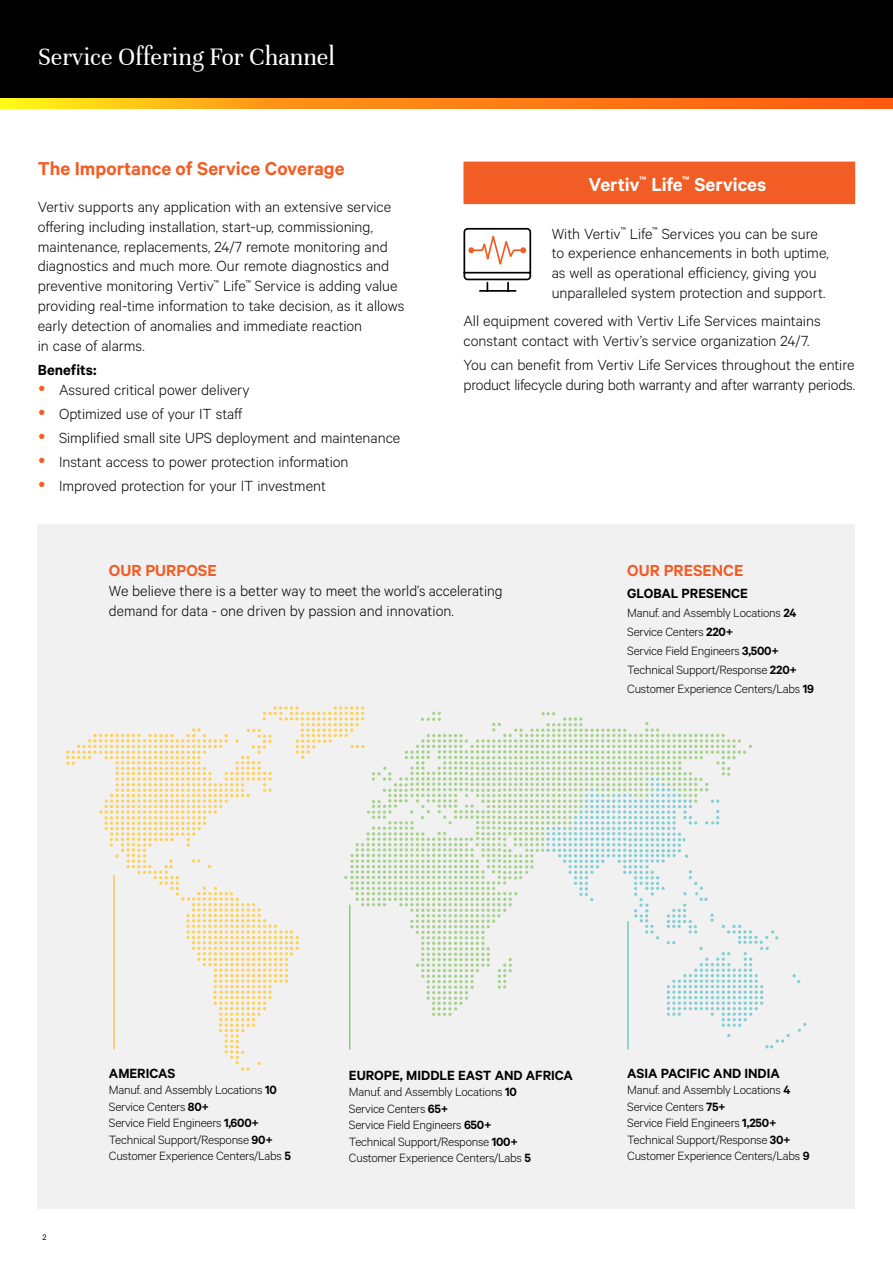
<style>
.page{position:relative;width:893px;height:1263px;background:#fff}
.page>*{position:absolute;margin:0;border:0;box-sizing:border-box;transform-origin:0 0}
.t1{font:27px "Unna";color:#fff;scale:.95 1}
.t2{font:600 21px "Calibre";color:#f15d24}
.t3{font:600 21px "Calibre";letter-spacing:-.005em;color:#fff}
.t4{font:600 18px "Calibre";color:#f15d24}
.t5{font:300 16.5px/19.8px "Calibre";letter-spacing:-.005em;color:#000}
.t6{font:600 16.5px "Calibre";color:#000}
.t7{font:600 15px "Calibre";color:#000}
.t8{font:300 13.5px/16.5px "Calibre";letter-spacing:-.02em;color:#000}
.t9{font:9px "Calibre";color:#000}
.s1{font-weight:600}
</style>
<div class="page">
<div style="left:0;top:0;width:893px;height:108px;background:#000"></div>
<svg style="left:0;top:98px;width:893px;height:11px;background:#ff8f14"></svg>
<div style="left:463px;top:162px;width:392px;height:42px;background:#f15d24"></div>
<div style="left:38px;top:524px;width:817px;height:685px;background:#f1f1f2"></div>
<svg style="left:66px;top:706px;width:740px;height:365px"></svg>
<hr style="left:349px;top:904px;width:1px;height:145px;background:#89c97f">
<hr style="left:113px;top:875px;width:2px;height:174px;background:#f1c856">
<hr style="left:627px;top:921px;width:2px;height:128px;background:#72cac6">
<svg style="left:463px;top:227px;width:69px;height:65px"></svg>
<h1 class="t1" style="left:38px;top:42px;width:314px">Service Offering For Channel</h1>
<p class="t2" style="left:38px;top:156px;width:308px">The Importance of Service Coverage</p>
<p class="t5" style="left:38px;top:196px;width:368px">Vertiv supports any application with an extensive service offering including installation, start-up, commissioning, maintenance, replacements, 24/7 remote monitoring and diagnostics and much more. Our remote diagnostics and preventive monitoring Vertiv<sup>™</sup> Life<sup>™</sup> Service is adding value providing real-time information to take decision, as it allows early detection of anomalies and immediate reaction<br>in case of alarms.</p>
<p class="t6" style="left:38px;top:360px;width:60px">Benefits:</p>
<p class="t5" style="left:59px;top:377px;width:343px;line-height:24px">Assured critical power delivery<br>Optimized use of your IT staff<br>Simplified small site UPS deployment and maintenance Instant access to power protection information Improved protection for your IT investment</p>
<p class="t3" style="left:589px;top:172px;width:179px">Vertiv<sup>™</sup> Life<sup>™</sup> Services</p>
<p class="t5" style="left:552px;top:223px;width:279px">With Vertiv<sup>™</sup> Life<sup>™</sup> Services you can be sure to experience enhancements in both uptime, as well as operational efficiency, giving you unparalleled system protection and support.</p>
<p class="t5" style="left:463px;top:311px;width:359px">All equipment covered with Vertiv Life Services maintains constant contact with Vertiv’s service organization 24/7.</p>
<p class="t5" style="left:463px;top:354px;width:393px">You can benefit from Vertiv Life Services throughout the entire product lifecycle during both warranty and after warranty periods.</p>
<p class="t4" style="left:109px;top:560px;width:109px">OUR PURPOSE</p>
<p class="t5" style="left:109px;top:580px;width:395px">We believe there is a better way to meet the world’s accelerating demand for data - one driven by passion and innovation.</p>
<p class="t4" style="left:627px;top:560px;width:118px">OUR PRESENCE</p>
<p class="t7" style="left:627px;top:584px;width:122px">GLOBAL PRESENCE</p>
<p class="t8" style="left:627px;top:602px;width:188px;line-height:19px">Manuf. and Assembly Locations <span class="s1">24<br></span>Service Centers <span class="s1">220+<br></span>Service Field Engineers <span class="s1">3,500+<br></span>Technical Support/Response <span class="s1">220+<br></span>Customer Experience Centers/Labs <span class="s1">19</span></p>
<p class="t9" style="left:43px;top:1231px;width:6px">2</p>
<p class="t7" style="left:109px;top:1064px;width:68px">AMERICAS</p>
<p class="t8" style="left:109px;top:1081px;width:184px">Manuf. and Assembly Locations <span class="s1">10<br></span>Service Centers <span class="s1">80+<br></span>Service Field Engineers <span class="s1">1,600+<br></span>Technical Support/Response <span class="s1">90+<br></span>Customer Experience Centers/Labs <span class="s1">5</span></p>
<p class="t7" style="left:349px;top:1066px;width:226px">EUROPE, MIDDLE EAST AND AFRICA</p>
<p class="t8" style="left:349px;top:1083px;width:184px">Manuf. and Assembly Locations <span class="s1">10<br></span>Service Centers <span class="s1">65+<br></span>Service Field Engineers <span class="s1">650+<br></span>Technical Support/Response <span class="s1">100+<br></span>Customer Experience Centers/Labs <span class="s1">5</span></p>
<p class="t7" style="left:627px;top:1064px;width:154px">ASIA PACIFIC AND INDIA</p>
<p class="t8" style="left:627px;top:1081px;width:184px">Manuf. and Assembly Locations <span class="s1">4<br></span>Service Centers <span class="s1">75+<br></span>Service Field Engineers <span class="s1">1,250+<br></span>Technical Support/Response <span class="s1">30+<br></span>Customer Experience Centers/Labs <span class="s1">9</span></p>
</div>
